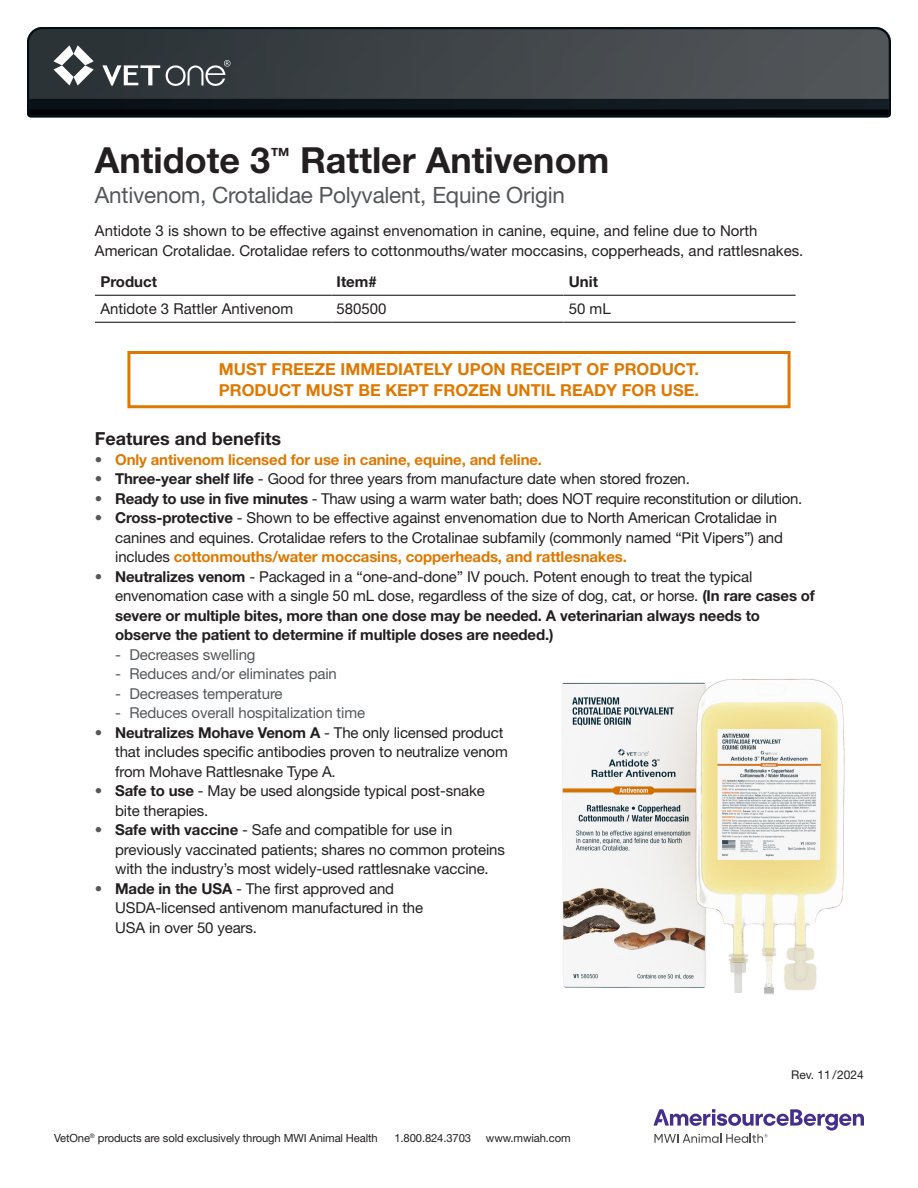
<style>
.page{position:relative;width:918px;height:1188px;background:#fff}
.page>*{position:absolute;margin:0;border:0;box-sizing:border-box;transform-origin:0 0}
.Brand_Name_-_H1{font:700 36px "Helvetica Neue LT Std";color:#231f20}
.Product_Catagory_Drugname_-H1{font:22.5px "Helvetica Neue LT Std";letter-spacing:-.01em;color:#54575a}
.Features_Header{font:700 18px "Helvetica Neue LT Std";color:#231f20}
.Product_Description{font:700 16.5px "Helvetica Neue LT Std";color:#de7800}
.Product_Description-2{font:15px/19.5px "Helvetica Neue LT Std";letter-spacing:-.01em;color:#231f20}
.Table_Headers{font:700 15px/19.5px "Helvetica Neue LT Std";letter-spacing:-.01em;color:#231f20}
.t1{font:15px "Helvetica Neue LT Std";letter-spacing:-.01em;color:#54575a}
.t2{font:700 15px "Helvetica Neue LT Std";letter-spacing:-.01em;color:#de7800}
.Table_Body{font:15px "Helvetica Neue LT Std";color:#231f20}
.Rev_Date{font:12px "Helvetica Neue LT Std";color:#231f20}
.t3{font:11.25px "Helvetica Neue LT Std";letter-spacing:-.01em;color:#231f20}
.s1{font-weight:400;color:#54575a}
.s2{color:#54575a}
.s3{font-weight:700}
.s4{font-weight:700;color:#de7800}
.s5{font-weight:400}
</style>
<div class="page">
<svg style="left:653px;top:1109px;width:211px;height:34px"></svg>
<svg style="left:27px;top:27px;width:864px;height:90px"></svg>
<hr style="left:95px;top:322px;width:236px;height:1px;background:#231f20">
<hr style="left:331px;top:295px;width:232px;height:1px;background:#231f20">
<hr style="left:563px;top:295px;width:233px;height:1px;background:#231f20">
<hr style="left:95px;top:295px;width:236px;height:1px;background:#231f20">
<hr style="left:331px;top:322px;width:232px;height:1px;background:#231f20">
<hr style="left:563px;top:322px;width:233px;height:1px;background:#231f20">
<div style="left:127px;top:351px;width:664px;height:57px;border:3px solid #de7800"></div>
<img style="left:562px;top:678px;width:283px;height:317px">
<p class="Brand_Name_-_H1" style="left:95px;top:138px;width:516px">Antidote 3<sup>™</sup> Rattler Antivenom</p>
<p class="Product_Catagory_Drugname_-H1" style="left:95px;top:182px;width:472px">Antivenom, Crotalidae Polyvalent, Equine Origin</p>
<p class="Product_Description-2" style="left:95px;top:221px;width:710px">Antidote 3 is shown to be effective against envenomation in canine, equine, and feline due to North<br>American Crotalidae. Crotalidae refers to cottonmouths/water moccasins, copperheads, and rattlesnakes.</p>
<p class="Table_Headers" style="left:100px;top:271px;width:58px">Product</p>
<p class="Table_Headers" style="left:337px;top:271px;width:42px">Item#</p>
<p class="Table_Headers" style="left:569px;top:271px;width:31px">Unit</p>
<p class="Table_Body" style="left:100px;top:300px;width:194px">Antidote 3 Rattler Antivenom</p>
<p class="Table_Body" style="left:337px;top:300px;width:52px">580500</p>
<p class="Table_Body" style="left:569px;top:300px;width:43px">50 mL</p>
<p class="Product_Description" style="left:219px;top:359px;width:482px">MUST FREEZE IMMEDIATELY UPON RECEIPT OF PRODUCT.</p>
<p class="Product_Description" style="left:219px;top:380px;width:482px">PRODUCT MUST BE KEPT FROZEN UNTIL READY FOR USE.</p>
<p class="Features_Header" style="left:95px;top:428px;width:188px">Features and benefits</p>
<p class="t2" style="left:95px;top:450px;width:449px"><span class="s1">•</span> Only antivenom licensed for use in canine, equine, and feline.</p>
<p class="Product_Description-2" style="left:95px;top:469px;width:597px"><span class="s2">•</span> <span class="s3">Three-year shelf life</span> - Good for three years from manufacture date when stored frozen.</p>
<p class="Product_Description-2" style="left:95px;top:488px;width:709px"><span class="s2">•</span> <span class="s3">Ready to use in five minutes</span> - Thaw using a warm water bath; does NOT require reconstitution or dilution.</p>
<p class="Product_Description-2" style="left:115px;top:508px;width:669px;text-indent:-20px"><span class="s2">•</span> <span class="s3">Cross-protective</span> - Shown to be effective against envenomation due to North American Crotalidae in canines and equines. Crotalidae refers to the Crotalinae subfamily (commonly named “Pit Vipers”) and includes <span class="s4">cottonmouths/water moccasins, copperheads, and rattlesnakes.</span></p>
<p class="Table_Headers" style="left:115px;top:566px;width:701px;text-indent:-20px"><span class="s1">•</span> Neutralizes venom <span class="s5">- Packaged in a “one-and-done” IV pouch. Potent enough to treat the typical envenomation case with a single 50 mL dose, regardless of the size of dog, cat, or horse.</span> (In rare cases of severe or multiple bites, more than one dose may be needed. A veterinarian always needs to observe the patient to determine if multiple doses are needed.)</p>
<p class="t1" style="left:115px;top:645px;width:142px">- Decreases swelling</p>
<p class="t1" style="left:115px;top:665px;width:223px">- Reduces and/or eliminates pain</p>
<p class="t1" style="left:115px;top:684px;width:169px">- Decreases temperature</p>
<p class="t1" style="left:115px;top:704px;width:251px">- Reduces overall hospitalization time</p>
<p class="Product_Description-2" style="left:115px;top:722px;width:394px;text-indent:-20px"><span class="s2">•</span> <span class="s3">Neutralizes Mohave Venom A</span> - The only licensed product that includes specific antibodies proven to neutralize venom from Mohave Rattlesnake Type A.</p>
<p class="Product_Description-2" style="left:115px;top:781px;width:371px;text-indent:-20px"><span class="s2">•</span> <span class="s3">Safe to use</span> - May be used alongside typical post-snake bite therapies.</p>
<p class="Product_Description-2" style="left:115px;top:820px;width:391px;text-indent:-20px"><span class="s2">•</span> <span class="s3">Safe with vaccine</span> - Safe and compatible for use in previously vaccinated patients; shares no common proteins with the industry’s most widely-used rattlesnake vaccine.</p>
<p class="Product_Description-2" style="left:115px;top:878px;width:309px;text-indent:-20px"><span class="s2">•</span> <span class="s3">Made in the USA</span> - The first approved and<br>USDA-licensed antivenom manufactured in the<br>USA in over 50 years.</p>
<p class="t3" style="left:54px;top:1131px;width:325px">VetOne<sup>®</sup> products are sold exclusively through MWI Animal Health</p>
<p class="t3" style="left:394px;top:1131px;width:78px">1.800.824.3703</p>
<p class="t3" style="left:486px;top:1131px;width:86px">www.mwiah.com</p>
<p class="Rev_Date" style="left:791px;top:1068px;width:74px">Rev. 11 / 2024</p>
</div>
